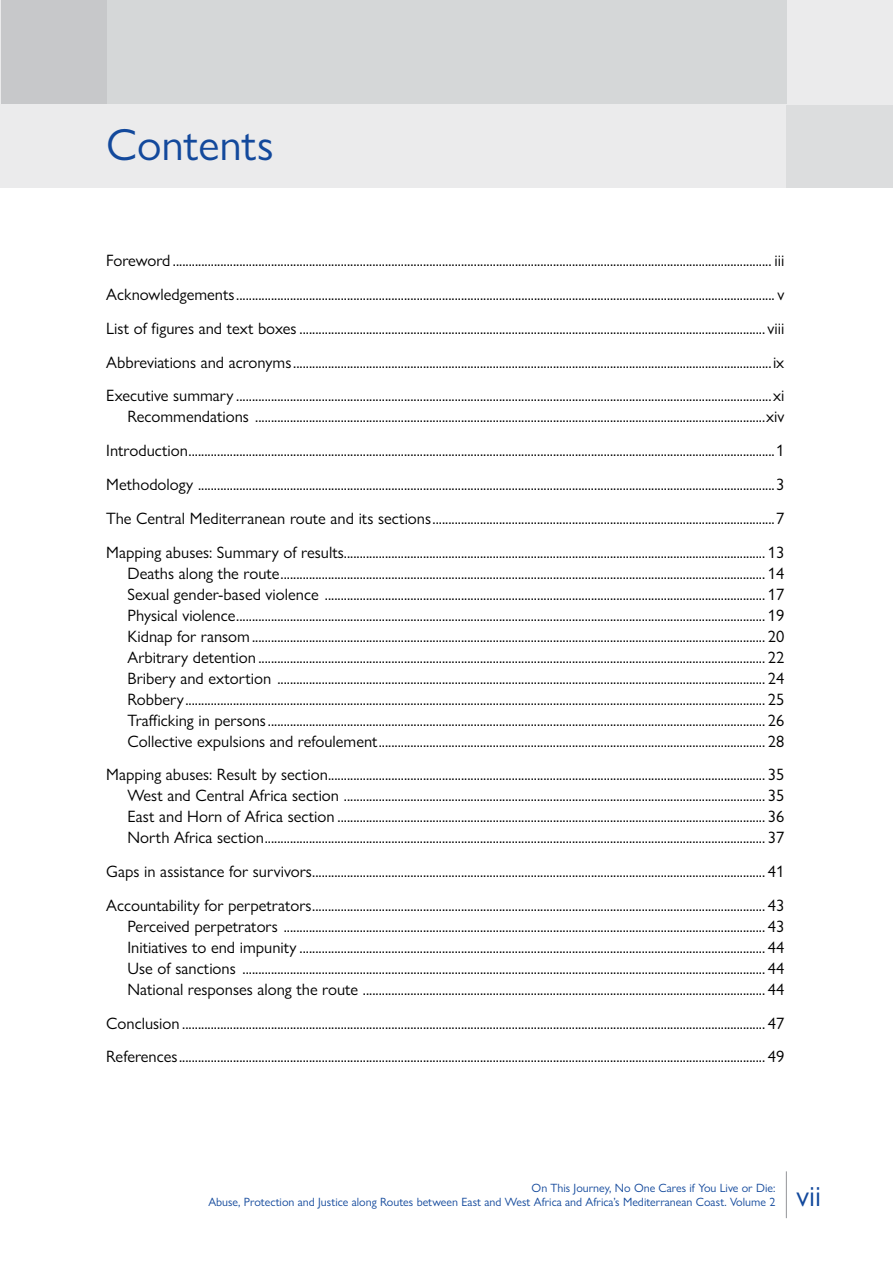
<style>
.page{position:relative;width:893px;height:1263px;background:#fff}
.page>*{position:absolute;margin:0;border:0;box-sizing:border-box;transform-origin:0 0}
.t1{font:45px "Gill Sans Nova";color:#13499c}
.t2{font:30px "Gill Sans Nova";color:#13499c}
.t3{font:16.5px/21px "Gill Sans Nova";color:#000;text-align:justify}
.t4{font:12px/14.4px "Gill Sans Nova";color:#13499c;text-align:right}
</style>
<div class="page">
<hr style="left:786px;top:1171px;width:1px;height:47px;background:#939598">
<div style="left:1px;top:0;width:892px;height:187px;background:#ebebec"></div>
<div style="left:1px;top:0;width:786px;height:104px;background:#d5d7d8"></div>
<div style="left:787px;top:105px;width:106px;height:82px;background:#dcddde"></div>
<div style="left:1px;top:0;width:105px;height:104px;background:#c7c8ca"></div>
<h1 class="t1" style="left:106px;top:118px;width:169px">Contents</h1>
<p class="t3" style="left:106px;top:244px;width:680px;line-height:33.8px">Foreword ............................................................................................................................................................................................. iii Acknowledgements.......................................................................................................................................................................... v List of figures and text boxes ................................................................................................................................................... viii Abbreviations and acronyms.......................................................................................................................................................ix Executive summary .........................................................................................................................................................................xi</p>
<p class="t3" style="left:106px;top:400px;width:680px;line-height:33.8px;text-indent:21px">Recommendations .................................................................................................................................................................xiv Introduction.........................................................................................................................................................................................1<br>Methodology ......................................................................................................................................................................................3<br>The Central Mediterranean route and its sections............................................................................................................7<br>Mapping abuses: Summary of results..................................................................................................................................... 13</p>
<p class="t3" style="left:128px;top:562px;width:658px">Deaths along the route......................................................................................................................................................... 14<br>Sexual gender-based violence ........................................................................................................................................... 17<br>Physical violence....................................................................................................................................................................... 19<br>Kidnap for ransom.................................................................................................................................................................. 20<br>Arbitrary detention ................................................................................................................................................................ 22<br>Bribery and extortion .......................................................................................................................................................... 24<br>Robbery....................................................................................................................................................................................... 25<br>Trafficking in persons............................................................................................................................................................. 26<br>Collective expulsions and refoulement.......................................................................................................................... 28</p>
<p class="t3" style="left:128px;top:764px;width:658px;text-indent:-21px">Mapping abuses: Result by section.......................................................................................................................................... 35<br>West and Central Africa section ..................................................................................................................................... 35<br>East and Horn of Africa section ....................................................................................................................................... 36<br>North Africa section.............................................................................................................................................................. 37</p>
<p class="t3" style="left:106px;top:854px;width:680px;line-height:33.8px">Gaps in assistance for survivors............................................................................................................................................... 41<br>Accountability for perpetrators............................................................................................................................................... 43</p>
<p class="t3" style="left:128px;top:916px;width:658px">Perceived perpetrators ........................................................................................................................................................ 43<br>Initiatives to end impunity ................................................................................................................................................... 44<br>Use of sanctions ..................................................................................................................................................................... 44<br>National responses along the route ............................................................................................................................... 44</p>
<p class="t3" style="left:106px;top:1006px;width:680px;line-height:33.8px">Conclusion ........................................................................................................................................................................................ 47<br>References......................................................................................................................................................................................... 49</p>
<p class="t4" style="left:208px;top:1180px;width:568px">On This Journey, No One Cares if You Live or Die:<br>Abuse, Protection and Justice along Routes between East and West Africa and Africa’s Mediterranean Coast. Volume 2</p>
<h2 class="t2" style="left:797px;top:1178px;width:26px">vii</h2>
</div>
